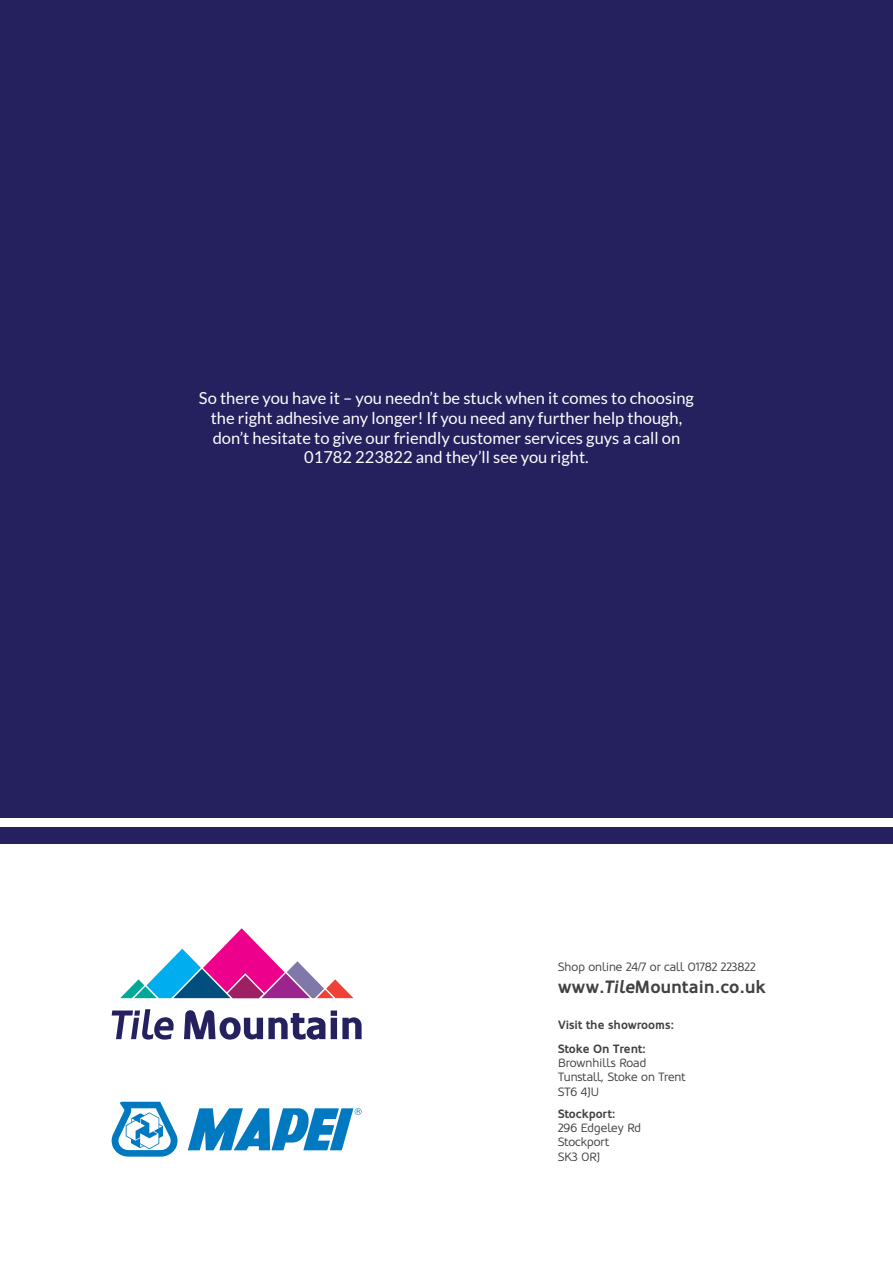
<style>
.page{position:relative;width:893px;height:1263px;background:#fff}
.page>*{position:absolute;margin:0;border:0;box-sizing:border-box;transform-origin:0 0}
.t1{font:700 17.7px "Oblik";color:#414042}
.t2{font:16.5px/19.8px "Lato";color:#fff;text-align:center}
.t3{font:12px/14.4px "Oblik";color:#414042}
.t4{font:700 12px/23.4px "Oblik";color:#414042}
.s1{font-style:italic}
</style>
<div class="page">
<div style="left:0;top:0;width:893px;height:818px;background:#25215f"></div>
<div style="left:0;top:827px;width:893px;height:16px;background:#25215f"></div>
<svg style="left:112px;top:1009px;width:62px;height:30px"></svg>
<svg style="left:184px;top:1010px;width:141px;height:30px"></svg>
<svg style="left:331px;top:1010px;width:31px;height:29px"></svg>
<svg style="left:120px;top:928px;width:233px;height:70px"></svg>
<svg style="left:112px;top:1102px;width:66px;height:55px"></svg>
<svg style="left:188px;top:1108px;width:174px;height:42px"></svg>
<p class="t2" style="left:199px;top:388px;width:497px">So there you have it – you needn’t be stuck when it comes to choosing the right adhesive any longer! If you need any further help though, don’t hesitate to give our friendly customer services guys a call on 01782 223822 and they’ll see you right.</p>
<p class="t3" style="left:558px;top:960px;width:199px">Shop online 24/7 or call 01782 223822</p>
<p class="t1" style="left:558px;top:977px;width:209px">www.<span class="s1">Tile</span>Mountain.co.uk</p>
<p class="t4" style="left:558px;top:1013px;width:118px">Visit the showrooms:<br>Stoke On Trent:</p>
<p class="t3" style="left:558px;top:1056px;width:129px">Brownhills Road<br>Tunstall, Stoke on Trent<br>ST6 4JU</p>
<p class="t4" style="left:558px;top:1102px;width:59px">Stockport:</p>
<p class="t3" style="left:558px;top:1121px;width:85px">296 Edgeley Rd<br>Stockport<br>SK3 0RJ</p>
</div>
